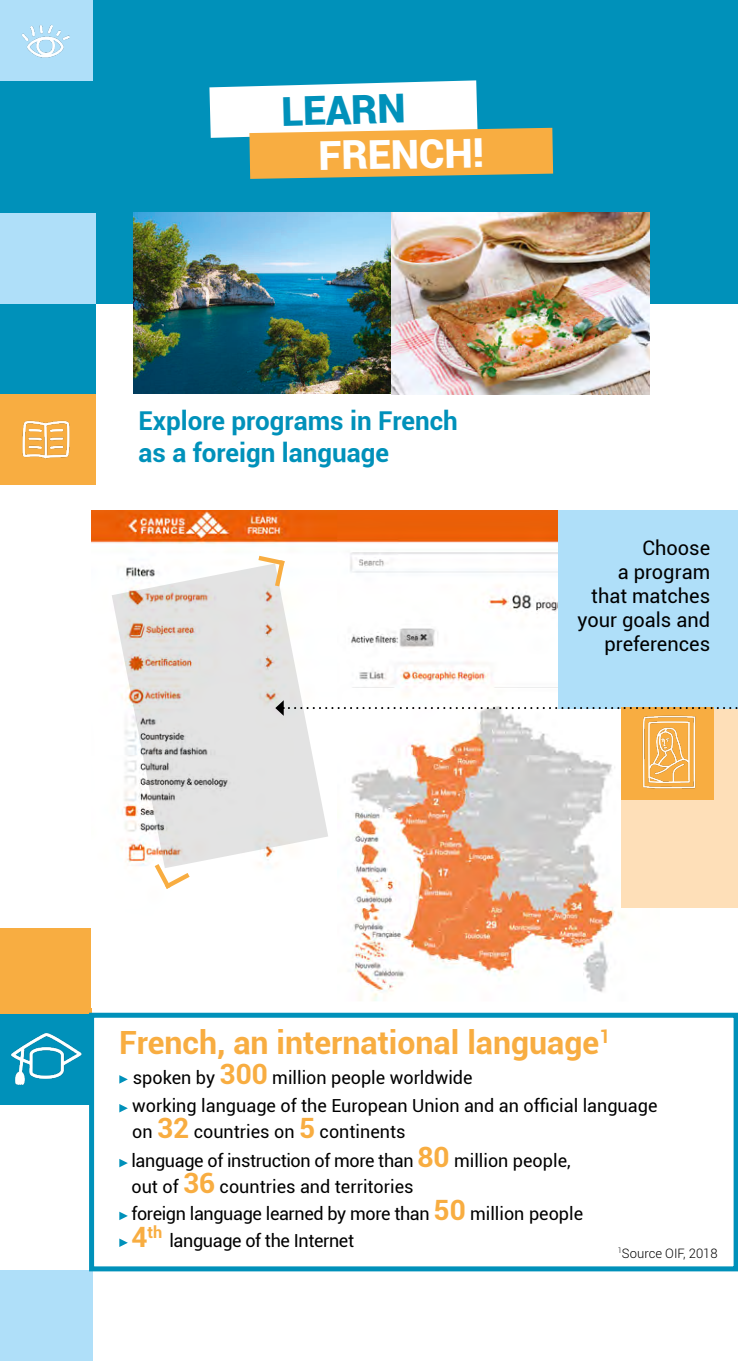
<style>
.page{position:relative;width:738px;height:1361px;background:#fff}
.page>*{position:absolute;margin:0;border:0;box-sizing:border-box;transform-origin:0 0}
.t1{font:900 40px "Roboto";color:#fff}
.t2{font:900 40px "Roboto";color:#0091ba}
.t3{font:700 32px "Roboto";color:#f8ad41}
.t4{font:700 26px/32px "Roboto";color:#0091ba}
.t5{font:20px/24px "Roboto";color:#000;text-align:right}
.t6{font:18px/26px "Roboto";color:#000}
.t7{font:18px "Roboto";letter-spacing:-.02em;color:#000}
.t8{font:700 16.4px "Roboto";color:#f8ad41}
.t9{font:300 13px "Roboto";color:#000}
.s1{font-weight:700;font-size:28px;color:#f8ad41}
.s2{font-size:28px}
</style>
<div class="page">
<div style="left:0;top:0;width:737px;height:303px;background:#0091ba"></div>
<svg style="left:209px;top:80px;width:343px;height:99px"></svg>
<div style="left:0;top:1270px;width:92px;height:91px;background:#afdff9"></div>
<div style="left:0;top:303px;width:95px;height:91px;background:#0091ba"></div>
<div style="left:0;top:213px;width:95px;height:90px;background:#afdff9"></div>
<div style="left:0;top:394px;width:95px;height:91px;background:#f8ad41"></div>
<img style="left:22px;top:420px;width:48px;height:39px">
<div style="left:0;top:0;width:92px;height:81px;background:#afdff9"></div>
<img style="left:22px;top:24px;width:48px;height:34px">
<img style="left:134px;top:213px;width:257px;height:181px">
<img style="left:391px;top:213px;width:258px;height:181px">
<hr style="left:737px;top:0;width:1px;height:303px;background:#f8ad41">
<div style="left:0;top:927px;width:92px;height:91px;background:#f8ad41"></div>
<div style="left:0;top:1013px;width:92px;height:91px;background:#0091ba"></div>
<img style="left:10px;top:1033px;width:72px;height:52px">
<div style="left:89px;top:1012px;width:648px;height:259px;border:5px solid #0091ba"></div>
<svg style="left:119px;top:1075px;width:9px;height:8px"></svg>
<svg style="left:119px;top:1104px;width:9px;height:8px"></svg>
<svg style="left:119px;top:1159px;width:9px;height:8px"></svg>
<svg style="left:119px;top:1211px;width:9px;height:9px"></svg>
<svg style="left:119px;top:1238px;width:9px;height:9px"></svg>
<img style="left:91px;top:510px;width:567px;height:497px">
<div style="left:558px;top:510px;width:179px;height:199px;background:#afdff9"></div>
<div style="left:621px;top:709px;width:116px;height:198px;background:#fedfb8"></div>
<svg style="left:112px;top:563px;width:216px;height:305px;fill:#e3e3e3"></svg>
<div style="left:621px;top:707px;width:92px;height:92px;background:#f8ad41"></div>
<img style="left:642px;top:716px;width:54px;height:73px">
<svg style="left:275px;top:700px;width:463px;height:16px"></svg>
<svg style="left:151px;top:859px;width:43px;height:35px"></svg>
<svg style="left:253px;top:553px;width:36px;height:38px"></svg>
<p class="t2" style="left:280px;top:84px;width:126px;rotate:-2deg">LEARN</p>
<p class="t1" style="left:318px;top:127px;width:166px;rotate:-1deg">FRENCH!</p>
<p class="t4" style="left:138px;top:404px;width:320px">Explore programs in French as a foreign language</p>
<p class="t5" style="left:577px;top:535px;width:134px">Choose<br>a program that matches your goals and preferences</p>
<p class="t3" style="left:119px;top:1020px;width:492px">French, an international language<sup>1</sup></p>
<p class="t6" style="left:133px;top:1063px;width:341px">spoken by <span class="s1">300</span> million people worldwide</p>
<p class="t6" style="left:132px;top:1092px;width:526px">working language of the European Union and an official language on <span class="s1">32</span> countries on <span class="s1">5</span> continents</p>
<p class="t6" style="left:131px;top:1147px;width:440px">language of instruction of more than <span class="s1">80</span> million people, out of <span class="s1">36</span> countries and territories</p>
<p class="t7" style="left:131px;top:1201px;width:453px">foreign language learned by more than <span class="s1">50</span> million people</p>
<p class="t8" style="left:131px;top:1220px;width:32px"><span class="s2">4</span>th</p>
<p class="t7" style="left:169px;top:1228px;width:186px">language of the Internet</p>
<p class="t9" style="left:617px;top:1244px;width:101px"><sup>1</sup>Source OIF, 2018</p>
</div>
